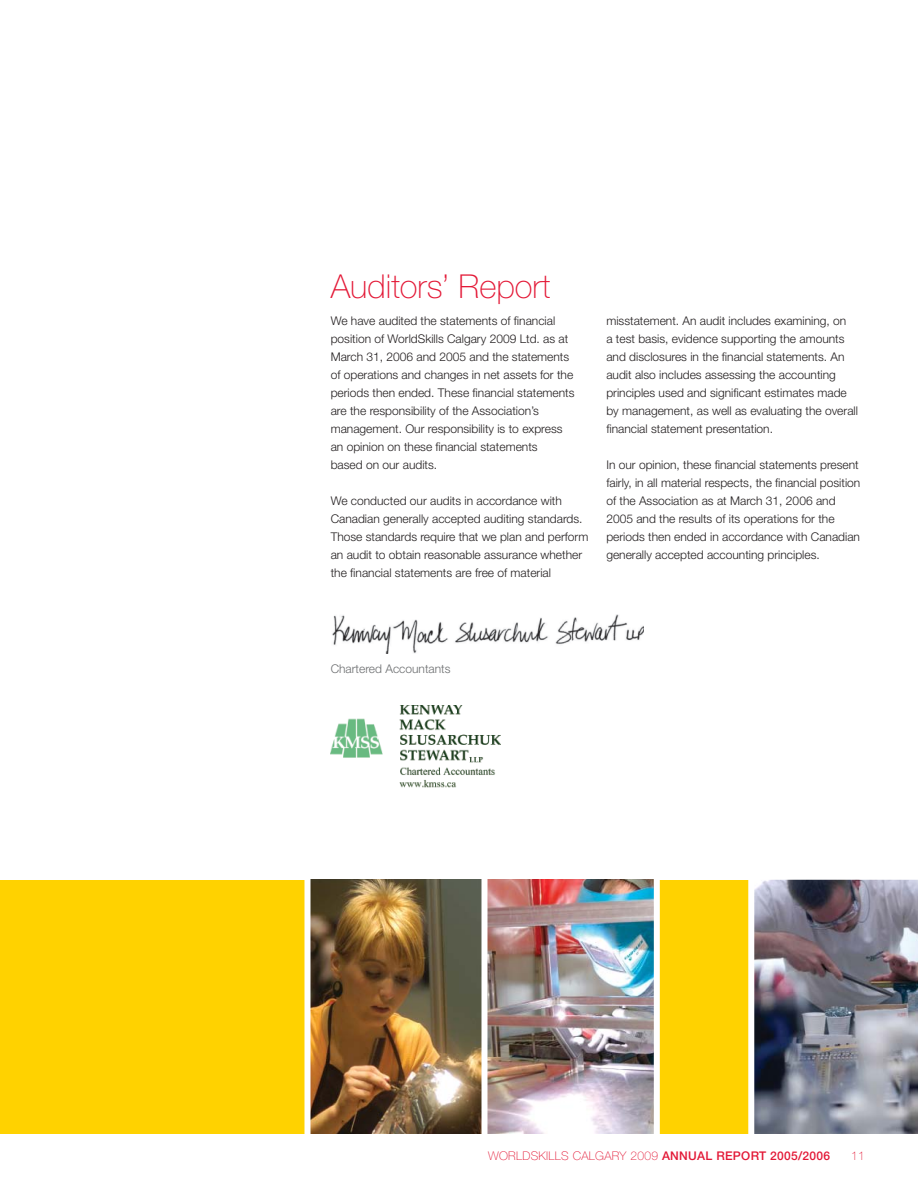
<style>
.page{position:relative;width:918px;height:1188px;background:#fff}
.page>*{position:absolute;margin:0;border:0;box-sizing:border-box;transform-origin:0 0}
.t1{font:100 33px "Helvetica Neue";color:#e31836}
.t2{font:300 12px/18px "Helvetica Neue";color:#231f20}
.t3{font:100 12px "Helvetica Neue";letter-spacing:.025em;color:#e31836}
.t4{font:300 12px "Helvetica Neue";color:#6c6e70}
.s1{font-weight:500}
</style>
<div class="page">
<div style="left:0;top:880px;width:918px;height:254px;background:#ffd200"></div>
<img style="left:332px;top:614px;width:312px;height:39px">
<img style="left:310px;top:880px;width:172px;height:254px">
<img style="left:488px;top:880px;width:166px;height:254px">
<img style="left:754px;top:880px;width:164px;height:254px">
<div style="left:482px;top:876px;width:6px;height:258px;background:#fff"></div>
<div style="left:654px;top:876px;width:6px;height:258px;background:#fff"></div>
<div style="left:748px;top:876px;width:6px;height:258px;background:#fff"></div>
<div style="left:304px;top:876px;width:6px;height:258px;background:#fff"></div>
<img style="left:331px;top:705px;width:170px;height:83px">
<h1 class="t1" style="left:331px;top:274px;width:221px">Auditors’ Report</h1>
<p class="t2" style="left:331px;top:313px;width:245px">We have audited the statements of financial position of WorldSkills Calgary 2009 Ltd. as at March 31, 2006 and 2005 and the statements of operations and changes in net assets for the periods then ended. These financial statements are the responsibility of the Association’s management. Our responsibility is to express an opinion on these financial statements<br>based on our audits.</p>
<p class="t2" style="left:331px;top:493px;width:259px">We conducted our audits in accordance with Canadian generally accepted auditing standards.<br>Those standards require that we plan and perform an audit to obtain reasonable assurance whether the financial statements are free of material</p>
<p class="t2" style="left:606px;top:313px;width:253px">misstatement. An audit includes examining, on<br>a test basis, evidence supporting the amounts and disclosures in the financial statements. An audit also includes assessing the accounting principles used and significant estimates made by management, as well as evaluating the overall financial statement presentation.</p>
<p class="t2" style="left:606px;top:457px;width:256px">In our opinion, these financial statements present fairly, in all material respects, the financial position of the Association as at March 31, 2006 and 2005 and the results of its operations for the periods then ended in accordance with Canadian generally accepted accounting principles.</p>
<p class="t4" style="left:331px;top:664px;width:121px">Chartered Accountants</p>
<p class="t3" style="left:488px;top:1152px;width:344px">WORLDSKILLS CALGARY 2009 <span class="s1">ANNUAL REPORT 2005/2006</span></p>
<p class="t3" style="left:851px;top:1152px;width:15px">11</p>
</div>
